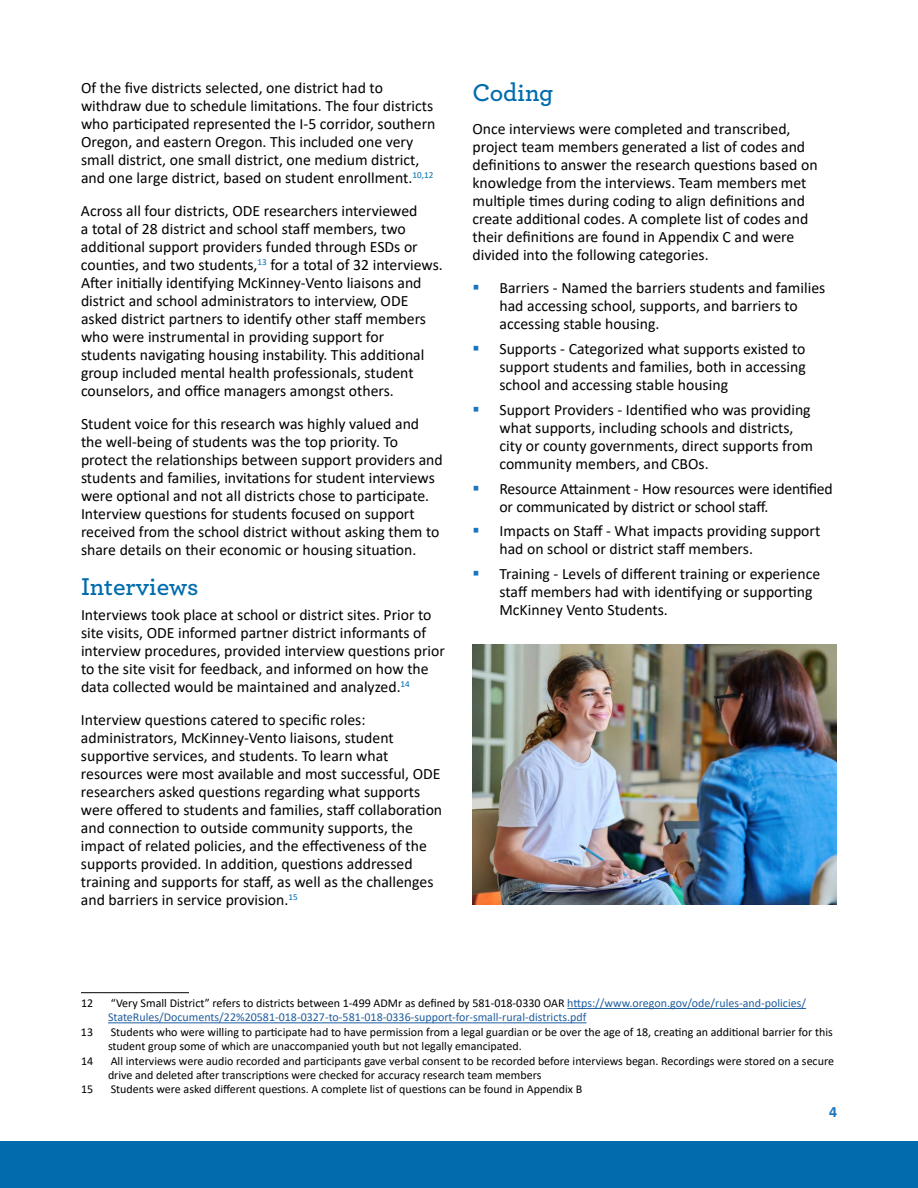
<style>
.page{position:relative;width:918px;height:1188px;background:#fff}
.page>*{position:absolute;margin:0;border:0;box-sizing:border-box;transform-origin:0 0}
.Heading_3{font:600 25.5px "Archer";color:#006cad}
.Body{font:600 25.5px "Archer";color:#006cad}
.Body-2{font:15.75px/18px "Calibri";color:#000}
.t1{font:700 15.75px "Calibri";color:#1c75bc}
.Footnote_text{font:12px/14.4px "Calibri";color:#000}
.Footnote_text-2{font:12px "Calibri";color:#215e9e}
.s1{color:#215e9e}
</style>
<div class="page">
<div style="left:0;top:1141px;width:918px;height:47px;background:#006cad"></div>
<hr style="left:81px;top:992px;width:108px;height:1px;background:#000">
<hr style="left:567px;top:1008px;width:239px;height:1px;background:#215e9e">
<hr style="left:108px;top:1022px;width:478px;height:1px;background:#215e9e">
<img style="left:472px;top:645px;width:365px;height:259px">
<p class="Body-2" style="left:81px;top:78px;width:356px">Of the five districts selected, one district had to withdraw due to schedule limitations. The four districts who participated represented the I-5 corridor, southern Oregon, and eastern Oregon. This included one very small district, one small district, one medium district, and one large district, based on student enrollment.<sup>10,12</sup></p>
<p class="Body-2" style="left:81px;top:201px;width:363px">Across all four districts, ODE researchers interviewed<br>a total of 28 district and school staff members, two additional support providers funded through ESDs or counties, and two students,<sup>13</sup> for a total of 32 interviews.<br>After initially identifying McKinney-Vento liaisons and district and school administrators to interview, ODE asked district partners to identify other staff members who were instrumental in providing support for students navigating housing instability. This additional group included mental health professionals, student counselors, and office managers amongst others.</p>
<p class="Body-2" style="left:81px;top:414px;width:363px">Student voice for this research was highly valued and the well-being of students was the top priority. To protect the relationships between support providers and students and families, invitations for student interviews were optional and not all districts chose to participate.<br>Interview questions for students focused on support received from the school district without asking them to share details on their economic or housing situation.</p>
<p class="Heading_3" style="left:81px;top:568px;width:119px">Interviews</p>
<p class="Body-2" style="left:81px;top:605px;width:365px">Interviews took place at school or district sites. Prior to site visits, ODE informed partner district informants of interview procedures, provided interview questions prior to the site visit for feedback, and informed on how the data collected would be maintained and analyzed.<sup>14</sup></p>
<p class="Body-2" style="left:81px;top:710px;width:363px">Interview questions catered to specific roles: administrators, McKinney-Vento liaisons, student supportive services, and students. To learn what resources were most available and most successful, ODE researchers asked questions regarding what supports were offered to students and families, staff collaboration and connection to outside community supports, the impact of related policies, and the effectiveness of the supports provided. In addition, questions addressed training and supports for staff, as well as the challenges and barriers in service provision.<sup>15</sup></p>
<p class="Body" style="left:472px;top:74px;width:82px">Coding</p>
<p class="Body-2" style="left:472px;top:120px;width:347px">Once interviews were completed and transcribed, project team members generated a list of codes and definitions to answer the research questions based on knowledge from the interviews. Team members met multiple times during coding to align definitions and create additional codes. A complete list of codes and their definitions are found in Appendix C and were divided into the following categories.</p>
<p class="Body-2" style="left:499px;top:279px;width:327px">Barriers - Named the barriers students and families had accessing school, supports, and barriers to accessing stable housing.</p>
<p class="Body-2" style="left:499px;top:340px;width:308px;text-align:justify">Supports - Categorized what supports existed to support students and families, both in accessing school and accessing stable housing</p>
<p class="Body-2" style="left:499px;top:400px;width:315px">Support Providers - Identified who was providing what supports, including schools and districts, city or county governments, direct supports from community members, and CBOs.</p>
<p class="Body-2" style="left:499px;top:479px;width:335px">Resource Attainment - How resources were identified or communicated by district or school staff.</p>
<p class="Body-2" style="left:499px;top:522px;width:322px">Impacts on Staff - What impacts providing support had on school or district staff members.</p>
<p class="Body-2" style="left:499px;top:565px;width:322px">Training - Levels of different training or experience staff members had with identifying or supporting<br>McKinney Vento Students.</p>
<p class="Footnote_text" style="left:81px;top:996px;width:14px">12</p>
<p class="Footnote_text" style="left:111px;top:996px;width:697px">“Very Small District” refers to districts between 1-499 ADMr as defined by 581-018-0330 OAR <span class="s1">https://www.oregon.gov/ode/rules-and-policies/</span></p>
<p class="Footnote_text-2" style="left:108px;top:1009px;width:480px">StateRules/Documents/22%20581-018-0327-to-581-018-0336-support-for-small-rural-districts.pdf</p>
<p class="Footnote_text" style="left:81px;top:1024px;width:14px">13</p>
<p class="Footnote_text" style="left:108px;top:1024px;width:726px">Students who were willing to participate had to have permission from a legal guardian or be over the age of 18, creating an additional barrier for this student group some of which are unaccompanied youth but not legally emancipated.</p>
<p class="Footnote_text" style="left:81px;top:1053px;width:14px">14</p>
<p class="Footnote_text" style="left:108px;top:1053px;width:728px">All interviews were audio recorded and participants gave verbal consent to be recorded before interviews began. Recordings were stored on a secure drive and deleted after transcriptions were checked for accuracy research team members</p>
<p class="Footnote_text" style="left:81px;top:1082px;width:14px">15</p>
<p class="Footnote_text" style="left:111px;top:1082px;width:473px">Students were asked different questions. A complete list of questions can be found in Appendix B</p>
<p class="t1" style="left:829px;top:1100px;width:9px">4</p>
</div>
